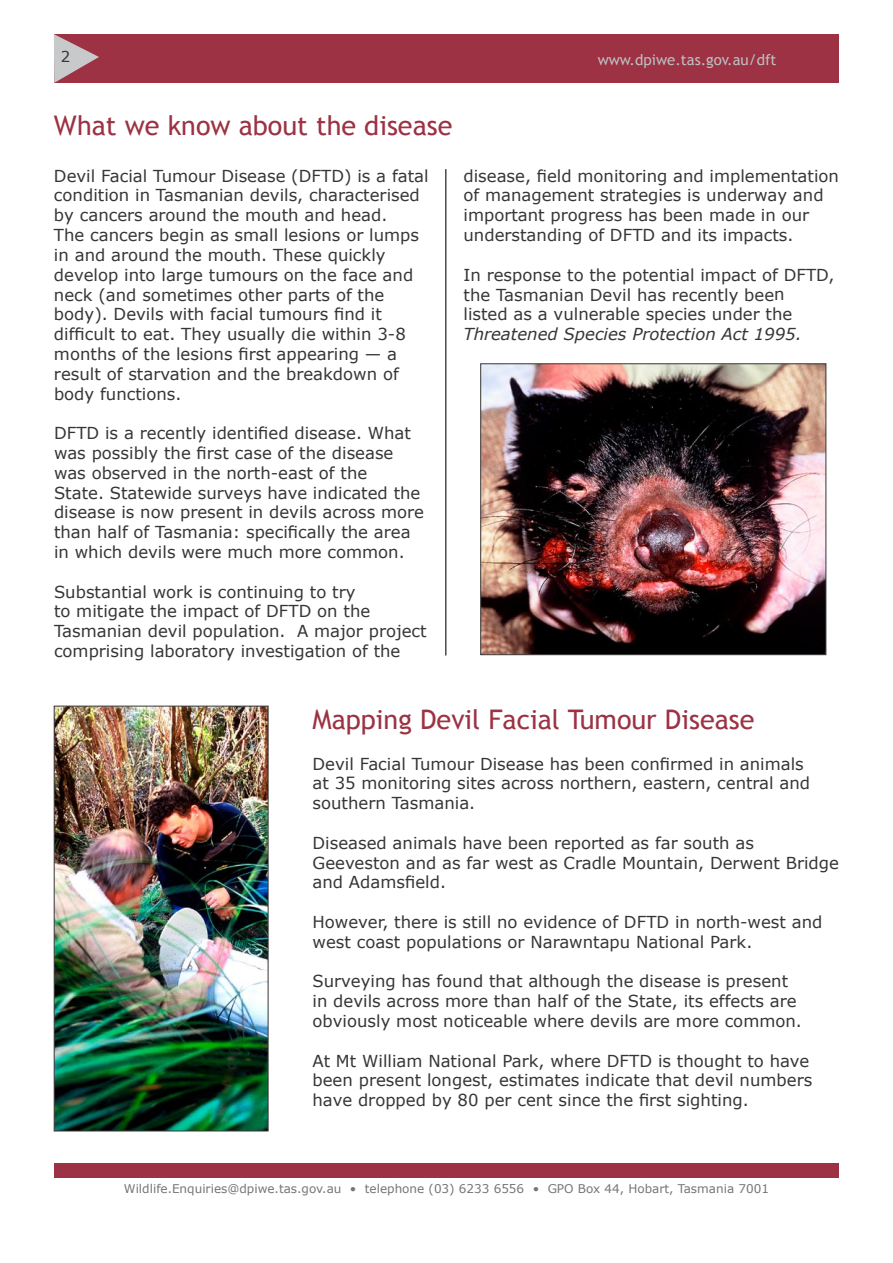
<style>
.page{position:relative;width:893px;height:1263px;background:#fff}
.page>*{position:absolute;margin:0;border:0;box-sizing:border-box;transform-origin:0 0}
.t1{font:27px "Trebuchet MS";color:#9c3244}
.Body_Text{font:16.5px/19.8px "Verdana";color:#373535}
.t2{font:15px "Trebuchet MS";color:#bdbfc1}
.t3{font:15px "Verdana";color:#373535}
.t4{font:12px "Verdana";color:#737577}
.s1{font-style:italic}
</style>
<div class="page">
<div style="left:54px;top:34px;width:785px;height:49px;background:#9c3244"></div>
<div style="left:54px;top:1163px;width:784px;height:14px;background:#9c3244"></div>
<svg style="left:54px;top:34px;width:45px;height:49px"></svg>
<img style="left:482px;top:366px;width:342px;height:287px">
<div style="left:480px;top:364px;width:346px;height:291px;border:1px solid #373535"></div>
<hr style="left:446px;top:169px;width:1px;height:486px;background:#373535">
<img style="left:56px;top:708px;width:210px;height:421px">
<div style="left:54px;top:706px;width:214px;height:425px;border:1px solid #373535"></div>
<p class="t3" style="left:61px;top:47px;width:11px">2</p>
<p class="t2" style="left:598px;top:51px;width:180px">www.dpiwe.tas.gov.au/dft</p>
<p class="t1" style="left:54px;top:109px;width:400px">What we know about the disease</p>
<p class="Body_Text" style="left:54px;top:165px;width:376px">Devil Facial Tumour Disease (DFTD) is a fatal condition in Tasmanian devils, characterised by cancers around the mouth and head.<br>The cancers begin as small lesions or lumps in and around the mouth. These quickly develop into large tumours on the face and neck (and sometimes other parts of the body). Devils with facial tumours find it difficult to eat. They usually die within 3-8 months of the lesions first appearing — a result of starvation and the breakdown of body functions.</p>
<p class="Body_Text" style="left:54px;top:423px;width:372px">DFTD is a recently identified disease. What was possibly the first case of the disease was observed in the north-east of the<br>State. Statewide surveys have indicated the disease is now present in devils across more than half of Tasmania: specifically the area in which devils were much more common.</p>
<p class="Body_Text" style="left:54px;top:581px;width:374px">Substantial work is continuing to try<br>to mitigate the impact of DFTD on the Tasmanian devil population. A major project comprising laboratory investigation of the</p>
<p class="Body_Text" style="left:463px;top:165px;width:377px">disease, field monitoring and implementation of management strategies is underway and important progress has been made in our understanding of DFTD and its impacts.</p>
<p class="Body_Text" style="left:463px;top:264px;width:373px">In response to the potential impact of DFTD, the Tasmanian Devil has recently been<br>listed as a vulnerable species under the <span class="s1">Threatened Species Protection Act 1995.</span></p>
<p class="t1" style="left:313px;top:704px;width:444px">Mapping Devil Facial Tumour Disease</p>
<p class="Body_Text" style="left:313px;top:753px;width:499px">Devil Facial Tumour Disease has been confirmed in animals at 35 monitoring sites across northern, eastern, central and southern Tasmania.</p>
<p class="Body_Text" style="left:313px;top:832px;width:528px">Diseased animals have been reported as far south as<br>Geeveston and as far west as Cradle Mountain, Derwent Bridge and Adamsfield.</p>
<p class="Body_Text" style="left:313px;top:911px;width:511px">However, there is still no evidence of DFTD in north-west and west coast populations or Narawntapu National Park.</p>
<p class="Body_Text" style="left:313px;top:971px;width:491px">Surveying has found that although the disease is present in devils across more than half of the State, its effects are obviously most noticeable where devils are more common.</p>
<p class="Body_Text" style="left:313px;top:1050px;width:501px">At Mt William National Park, where DFTD is thought to have been present longest, estimates indicate that devil numbers have dropped by 80 per cent since the first sighting.</p>
<p class="t4" style="left:124px;top:1180px;width:647px">Wildlife.Enquiries@dpiwe.tas.gov.au • telephone (03) 6233 6556 • GPO Box 44, Hobart, Tasmania 7001</p>
</div>
